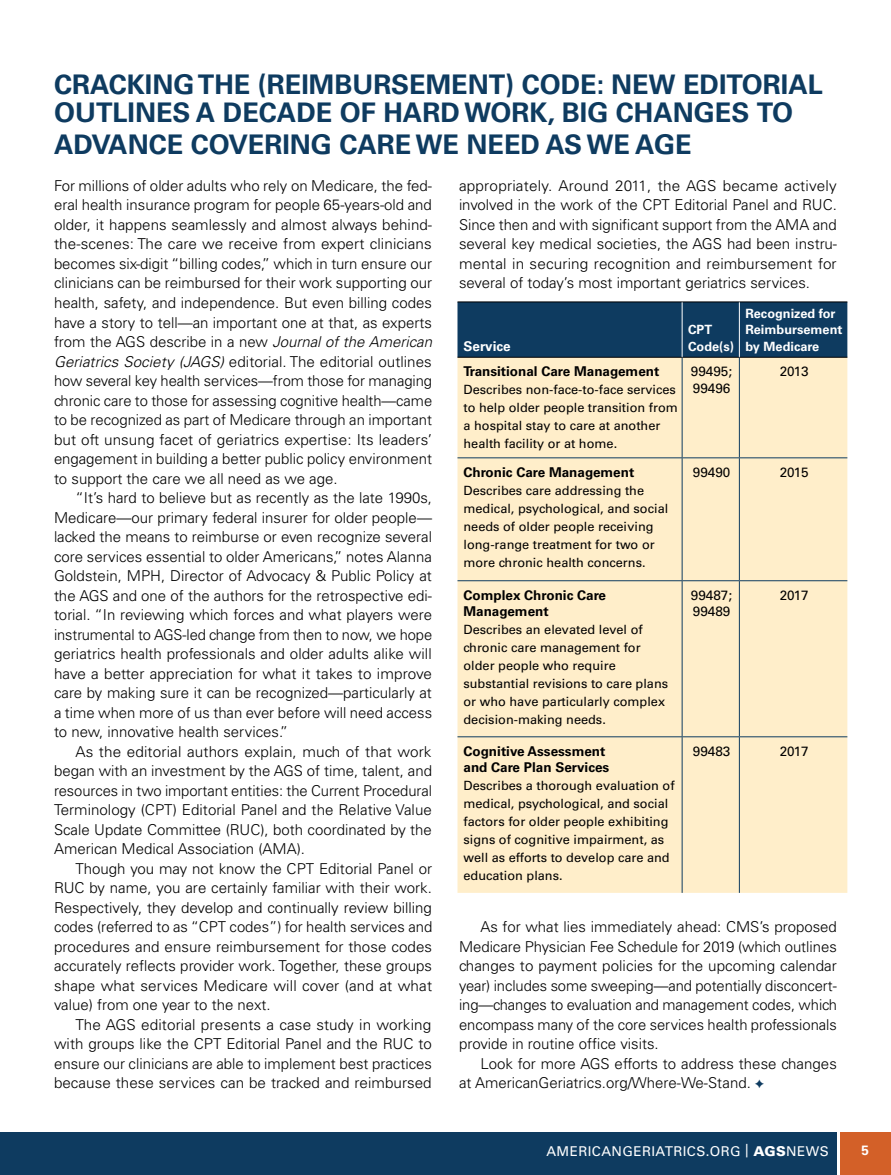
<style>
.page{position:relative;width:891px;height:1175px;background:#fff}
.page>*{position:absolute;margin:0;border:0;box-sizing:border-box;transform-origin:0 0}
.t1{font:700 27px/28.5px "Univers";color:#0e3b60}
.t2{font:300 15px/19.5px "Univers";color:#000;text-align:justify}
.t3{font:700 13.5px/16.5px "Univers";color:#000}
.t4{font:13.5px/16.5px "Univers";color:#000}
.t5{font:13.5px "Univers";letter-spacing:.03em;color:#fff}
.t6{font:700 13.5px "Univers";color:#fff}
.t7{font:12.75px/18px "Univers";color:#000}
.t8{font:700 12.75px/16.5px "Univers";color:#fff}
.s1{font-style:italic}
.s2{color:#0e3b60}
.s3{font-weight:900}
</style>
<div class="page">
<div style="left:0;top:1132px;width:837px;height:42px;background:#0e3b60"></div>
<div style="left:840px;top:1132px;width:51px;height:42px;background:#d36028"></div>
<div style="left:458px;top:302px;width:389px;height:55px;background:#0e3b60"></div>
<div style="left:458px;top:358px;width:389px;height:534px;background:#ffeeca"></div>
<hr style="left:458px;top:301px;width:224px;height:1px;background:#000">
<hr style="left:682px;top:301px;width:57px;height:1px;background:#000">
<hr style="left:739px;top:301px;width:108px;height:1px;background:#000">
<hr style="left:458px;top:357px;width:224px;height:1px;background:#000">
<hr style="left:682px;top:357px;width:57px;height:1px;background:#000">
<hr style="left:739px;top:357px;width:108px;height:1px;background:#000">
<hr style="left:682px;top:358px;width:1px;height:99px;background:#0e3b60">
<hr style="left:739px;top:358px;width:1px;height:99px;background:#0e3b60">
<hr style="left:682px;top:737px;width:1px;height:155px;background:#0e3b60">
<hr style="left:739px;top:737px;width:1px;height:155px;background:#0e3b60">
<hr style="left:458px;top:580px;width:224px;height:1px;background:#0e3b60">
<hr style="left:682px;top:580px;width:57px;height:1px;background:#0e3b60">
<hr style="left:739px;top:580px;width:108px;height:1px;background:#0e3b60">
<hr style="left:458px;top:457px;width:224px;height:1px;background:#0e3b60">
<hr style="left:682px;top:457px;width:57px;height:1px;background:#0e3b60">
<hr style="left:682px;top:458px;width:1px;height:122px;background:#0e3b60">
<hr style="left:739px;top:457px;width:108px;height:1px;background:#0e3b60">
<hr style="left:739px;top:458px;width:1px;height:122px;background:#0e3b60">
<hr style="left:682px;top:581px;width:1px;height:155px;background:#0e3b60">
<hr style="left:739px;top:581px;width:1px;height:155px;background:#0e3b60">
<hr style="left:458px;top:736px;width:224px;height:1px;background:#0e3b60">
<hr style="left:682px;top:736px;width:57px;height:1px;background:#0e3b60">
<hr style="left:739px;top:736px;width:108px;height:1px;background:#0e3b60">
<hr style="left:682px;top:302px;width:1px;height:55px;background:#fff">
<hr style="left:739px;top:302px;width:1px;height:55px;background:#fff">
<h1 class="t1" style="left:54px;top:70px;width:771px">CRACKING THE (REIMBURSEMENT) CODE: NEW EDITORIAL<br>OUTLINES A DECADE OF HARD WORK, BIG CHANGES TO</h1>
<h1 class="t1" style="left:54px;top:130px;width:639px">ADVANCE COVERING CARE WE NEED AS WE AGE</h1>
<p class="t2" style="left:54px;top:176px;width:380px">For millions of older adults who rely on Medicare, the fed&shy;eral health insurance program for people 65-years-old and older, it happens seamlessly and almost always behind&shy;the-scenes: The care we receive from expert clinicians becomes six-digit “billing codes,” which in turn ensure our clinicians can be reimbursed for their work supporting our health, safety, and independence. But even billing codes have a story to tell—an important one at that, as experts from the AGS describe in a new <span class="s1">Journal of the American Geriatrics Society (JAGS)</span> editorial. The editorial outlines how several key health services—from those for managing chronic care to those for assessing cognitive health—came to be recognized as part of Medicare through an important but oft unsung facet of geriatrics expertise: Its leaders’ engagement in building a better public policy environment to support the care we all need as we age.</p>
<p class="t2" style="left:54px;top:488px;width:380px;text-indent:22px">“It’s hard to believe but as recently as the late 1990s, Medicare—our primary federal insurer for older people— lacked the means to reimburse or even recognize several core services essential to older Americans,” notes Alanna Goldstein, MPH, Director of Advocacy &amp; Public Policy at the AGS and one of the authors for the retrospective edi&shy;torial. “In reviewing which forces and what players were instrumental to AGS-led change from then to now, we hope geriatrics health professionals and older adults alike will have a better appreciation for what it takes to improve care by making sure it can be recognized—particularly at a time when more of us than ever before will need access to new, innovative health services.”</p>
<p class="t2" style="left:54px;top:741px;width:380px;text-indent:22px">As the editorial authors explain, much of that work began with an investment by the AGS of time, talent, and resources in two important entities: the Current Procedural Terminology (CPT) Editorial Panel and the Relative Value Scale Update Committee (RUC), both coordinated by the American Medical Association (AMA).</p>
<p class="t2" style="left:54px;top:858px;width:380px;text-indent:22px">Though you may not know the CPT Editorial Panel or RUC by name, you are certainly familiar with their work.<br>Respectively, they develop and continually review billing codes (referred to as “CPT codes”) for health services and procedures and ensure reimbursement for those codes accurately reflects provider work. Together, these groups shape what services Medicare will cover (and at what value) from one year to the next.</p>
<p class="t2" style="left:54px;top:1014px;width:380px;text-indent:22px">The AGS editorial presents a case study in working with groups like the CPT Editorial Panel and the RUC to ensure our clinicians are able to implement best practices because these services can be tracked and reimbursed</p>
<p class="t2" style="left:459px;top:176px;width:379px">appropriately. Around 2011, the AGS became actively involved in the work of the CPT Editorial Panel and RUC.<br>Since then and with significant support from the AMA and several key medical societies, the AGS had been instru&shy;mental in securing recognition and reimbursement for several of today’s most important geriatrics services.</p>
<p class="t6" style="left:464px;top:338px;width:49px">Service</p>
<p class="t3" style="left:464px;top:363px;width:197px">Transitional Care Management</p>
<p class="t7" style="left:464px;top:380px;width:216px">Describes non-face-to-face services to help older people transition from a hospital stay to care at another health facility or at home.</p>
<p class="t3" style="left:463px;top:464px;width:172px">Chronic Care Management</p>
<p class="t7" style="left:464px;top:481px;width:206px">Describes care addressing the medical, psychological, and social needs of older people receiving long-range treatment for two or more chronic health concerns.</p>
<p class="t3" style="left:463px;top:586px;width:144px">Complex Chronic Care<br>Management</p>
<p class="t7" style="left:464px;top:620px;width:206px">Describes an elevated level of chronic care management for older people who require substantial revisions to care plans or who have particularly complex decision-making needs.</p>
<p class="t3" style="left:463px;top:742px;width:147px">Cognitive Assessment and Care Plan Services</p>
<p class="t7" style="left:464px;top:776px;width:213px">Describes a thorough evaluation of medical, psychological, and social factors for older people exhibiting signs of cognitive impairment, as well as efforts to develop care and education plans.</p>
<p class="t8" style="left:688px;top:321px;width:48px">CPT<br>Code(s)</p>
<p class="t8" style="left:745px;top:305px;width:99px">Recognized for<br>Reimbursement by Medicare</p>
<p class="t4" style="left:691px;top:363px;width:43px">99495;<br>99496</p>
<p class="t4" style="left:780px;top:363px;width:31px">2013</p>
<p class="t4" style="left:693px;top:463px;width:39px">99490</p>
<p class="t4" style="left:780px;top:463px;width:31px">2015</p>
<p class="t4" style="left:691px;top:586px;width:43px">99487;<br>99489</p>
<p class="t4" style="left:780px;top:586px;width:31px">2017</p>
<p class="t4" style="left:693px;top:742px;width:39px">99483</p>
<p class="t4" style="left:780px;top:742px;width:31px">2017</p>
<p class="t2" style="left:459px;top:917px;width:380px;text-indent:22px">As for what lies immediately ahead: CMS’s proposed Medicare Physician Fee Schedule for 2019 (which outlines changes to payment policies for the upcoming calendar year) includes some sweeping—and potentially disconcert&shy;ing—changes to evaluation and management codes, which encompass many of the core services health professionals provide in routine office visits.</p>
<p class="t2" style="left:459px;top:1053px;width:379px;text-indent:22px">Look for more AGS efforts to address these changes at AmericanGeriatrics.org/Where-We-Stand. <span class="s2">✦</span></p>
<p class="t5" style="left:546px;top:1143px;width:284px">AMERICANGERIATRICS.ORG | <span class="s3">AGS</span>NEWS</p>
<p class="t6" style="left:862px;top:1142px;width:9px">5</p>
</div>
